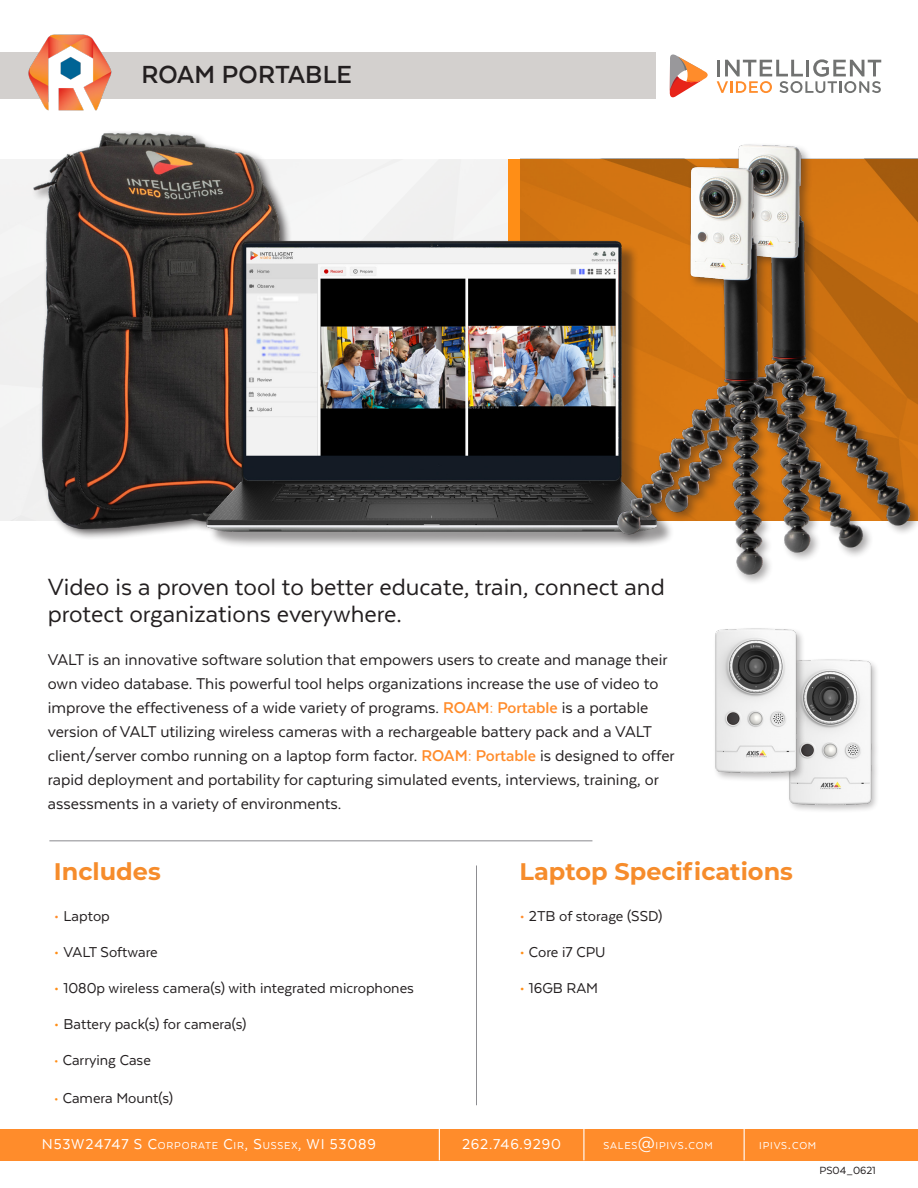
<style>
.page{position:relative;width:918px;height:1188px;background:#fff}
.page>*{position:absolute;margin:0;border:0;box-sizing:border-box;transform-origin:0 0}
.t1{font:700 28.5px "Texta";letter-spacing:.005em;color:#231f20}
.t2{font:27px/27px "Texta";color:#231f20}
.t3{font:700 24px "Montserrat";color:#f68c2b}
.t4{font:18px/24px "Texta";color:#231f20}
.t5{font:16.5px "Texta";color:#231f20}
.t6{font:16.5px "Texta";letter-spacing:.05em;color:#fff}
.t7{font:12px "Texta";color:#231f20}
.t8{font:11.55px "Texta";letter-spacing:.07em;color:#fff}
.s1{font-weight:700;color:#ff8c2b}
.s2{font-size:18px;color:#ff8c2b}
.s3{font-size:18px;color:#ff8e16}
.s4{color:#ff8e16}
.s5{font-size:11.55px}
.s6{font-size:16.5px}
</style>
<div class="page">
<div style="left:0;top:151px;width:508px;height:388px;background:#f4f4f4"></div>
<div style="left:0;top:53px;width:656px;height:46px;background:#d3d0ce"></div>
<svg style="left:670px;top:54px;width:38px;height:30px"></svg>
<svg style="left:717px;top:59px;width:164px;height:25px"></svg>
<hr style="left:49px;top:841px;width:543px;height:1px;background:#8a8a8e">
<img style="left:0;top:132px;width:351px;height:407px">
<hr style="left:476px;top:866px;width:1px;height:239px;background:#8a8a8e">
<img style="left:176px;top:192px;width:376px;height:354px">
<div style="left:787px;top:658px;width:93px;height:156px;background:#f9f9f9"></div>
<img style="left:789px;top:659px;width:87px;height:150px">
<div style="left:713px;top:626px;width:93px;height:156px;background:#231f20;opacity:.3"></div>
<img style="left:713px;top:626px;width:96px;height:151px">
<div style="left:0;top:1129px;width:918px;height:31px;background:#ff8c2b"></div>
<hr style="left:439px;top:1129px;width:1px;height:31px;background:#fff">
<hr style="left:583px;top:1129px;width:1px;height:31px;background:#fff">
<hr style="left:744px;top:1129px;width:1px;height:31px;background:#fff">
<img style="left:0;top:34px;width:152px;height:77px">
<img style="left:669px;top:84px;width:249px;height:438px">
<img style="left:552px;top:107px;width:365px;height:476px">
<p class="t1" style="left:141px;top:60px;width:212px">ROAM PORTABLE</p>
<p class="t2" style="left:48px;top:573px;width:619px">Video is a proven tool to better educate, train, connect and protect organizations everywhere.</p>
<p class="t4" style="left:48px;top:648px;width:628px">VALT is an innovative software solution that empowers users to create and manage their own video database. This powerful tool helps organizations increase the use of video to improve the effectiveness of a wide variety of programs. <span class="s1">ROAM: Portable</span> is a portable version of VALT utilizing wireless cameras with a rechargeable battery pack and a VALT client/server combo running on a laptop form factor. <span class="s1">ROAM: Portable</span> is designed to offer rapid deployment and portability for capturing simulated events, interviews, training, or assessments in a variety of environments.</p>
<p class="t3" style="left:54px;top:854px;width:108px">Includes</p>
<p class="t5" style="left:54px;top:908px;width:58px"><span class="s2">•</span> Laptop</p>
<p class="t5" style="left:54px;top:944px;width:105px"><span class="s3">•</span> VALT Software</p>
<p class="t5" style="left:54px;top:980px;width:362px"><span class="s3">•</span> 1080p wireless camera(s) with integrated microphones</p>
<p class="t5" style="left:54px;top:1016px;width:194px"><span class="s3">•</span> Battery pack(s) for camera(s)</p>
<p class="t5" style="left:54px;top:1052px;width:99px"><span class="s4">•</span> Carrying Case</p>
<p class="t5" style="left:54px;top:1089px;width:121px"><span class="s4">•</span> Camera Mount(s)</p>
<p class="t3" style="left:519px;top:854px;width:275px">Laptop Specifications</p>
<p class="t5" style="left:519px;top:908px;width:144px"><span class="s2">•</span> 2TB of storage (SSD)</p>
<p class="t5" style="left:519px;top:944px;width:88px"><span class="s3">•</span> Core i7 CPU</p>
<p class="t5" style="left:519px;top:980px;width:80px"><span class="s3">•</span> 16GB RAM</p>
<p class="t6" style="left:42px;top:1135px;width:336px">N53W24747 S C<span class="s5">ORPORATE</span> C<span class="s5">IR</span>, S<span class="s5">USS EX</span>, WI 53089</p>
<p class="t6" style="left:462px;top:1135px;width:100px">262.746.9290</p>
<p class="t8" style="left:604px;top:1139px;width:111px">SALES<span class="s6">@</span>IPIVS<span class="s6">.</span>COM</p>
<p class="t8" style="left:759px;top:1139px;width:59px">IPIVS<span class="s6">.</span>COM</p>
<p class="t7" style="left:820px;top:1164px;width:58px">PS04_0621</p>
</div>
